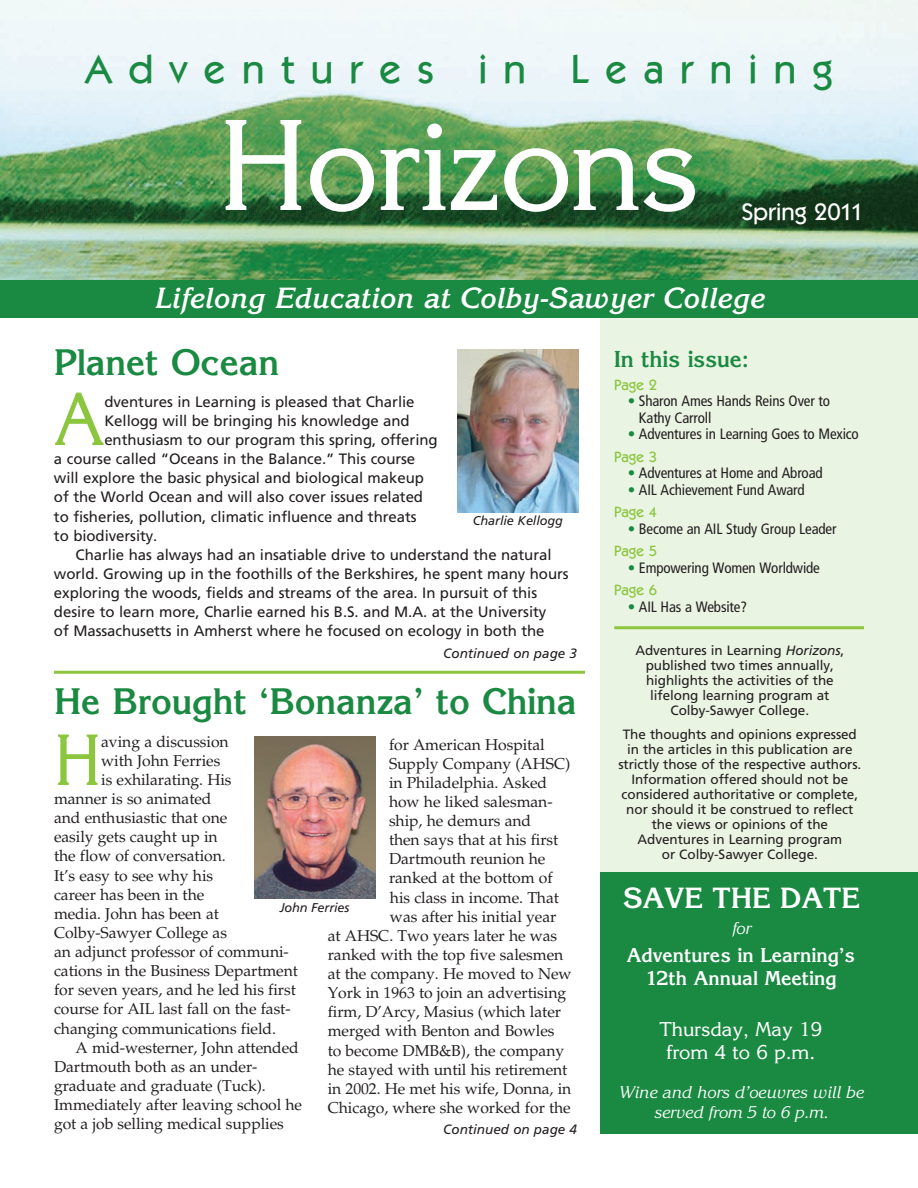
<style>
.page{position:relative;width:918px;height:1188px;background:#fff}
.page>*{position:absolute;margin:0;border:0;box-sizing:border-box;transform-origin:0 0}
.t1{font:126px "Korinna Std";letter-spacing:-.025em;color:#fff}
.t2{font:73.35px "Korinna Std";color:#8bc63e;scale:.93 1}
.t3{font:70.65px "Korinna Std";color:#8bc63e;scale:.93 1}
.t4{font:500 40.5px "ITC Kabel Std";letter-spacing:.4em;color:#1a8941}
.t5{font:700 36px "Korinna Std";letter-spacing:-.01em;color:#1a8941}
.t6{font:italic 700 28.5px "Korinna Std";color:#fff}
.t7{font:700 28.5px "Korinna Std";letter-spacing:-.005em;color:#fff}
.t8{font:500 24px "ITC Kabel Std";color:#fff}
.t9{font:700 22.5px "Korinna Std";letter-spacing:-.01em;color:#1a8941}
.t10{font:700 19.5px/22.5px "Korinna Std";letter-spacing:-.005em;color:#fff;text-align:center}
.t11{font:19.5px/22.5px "Korinna Std";letter-spacing:-.005em;color:#fff;text-align:center}
.t12{font:italic 16.5px/19.8px "Korinna Std";letter-spacing:-.005em;color:#fff;text-align:center}
.t13{font:15.75px "Palatino LT Std";letter-spacing:-.005em;color:#231f20}
.t14{font:15px "Frutiger LT Std";letter-spacing:-.005em;color:#231f20}
.t15{font:condensed 15px/16.5px "Frutiger LT Std";letter-spacing:-.01em;color:#231f20}
.t16{font:500 15px "ITC Kabel Std";letter-spacing:-.01em;color:#8bc63e}
.t17{font:13.5px/15px "Frutiger LT Std";letter-spacing:-.005em;color:#231f20;text-align:center}
.t18{font:italic 13.5px "Frutiger LT Std";color:#231f20}
.t19{font:italic 12.75px "Frutiger LT Std";letter-spacing:-.01em;color:#231f20}
.s1{color:#1a8941}
.s2{font-style:italic}
</style>
<div class="page">
<div style="left:601px;top:627px;width:317px;height:507px;background:#1a8941"></div>
<div style="left:601px;top:309px;width:317px;height:562px;background:#eaf4e3"></div>
<hr style="left:614px;top:626px;width:250px;height:3px;background:#8bc63e">
<img style="left:0;top:0;width:918px;height:280px">
<div style="left:0;top:280px;width:918px;height:38px;background:#1a8941"></div>
<hr style="left:54px;top:671px;width:531px;height:3px;background:#8bc63e">
<img style="left:458px;top:350px;width:121px;height:162px">
<img style="left:254px;top:736px;width:122px;height:163px">
<h3 class="t4" style="left:85px;top:46px;width:749px">Adventures in Learning</h3>
<h1 class="t1" style="left:218px;top:86px;width:483px">Horizons</h1>
<h3 class="t8" style="left:742px;top:198px;width:124px">Spring 2011</h3>
<h3 class="t6" style="left:154px;top:281px;width:611px">Lifelong Education at Colby-Sawyer College</h3>
<h3 class="t5" style="left:54px;top:340px;width:227px">Planet Ocean</h3>
<h2 class="t2" style="left:54px;top:373px;width:56px">A</h2>
<p class="t14" style="left:104px;top:393px;width:312px">dventures in Learning is pleased that Charlie</p>
<p class="t14" style="left:104px;top:412px;width:307px">Kellogg will be bringing his knowledge and</p>
<p class="t14" style="left:104px;top:431px;width:335px">enthusiasm to our program this spring, offering</p>
<p class="t14" style="left:54px;top:450px;width:363px">a course called “Oceans in the Balance.” This course</p>
<p class="t14" style="left:54px;top:469px;width:371px">will explore the basic physical and biological makeup</p>
<p class="t14" style="left:54px;top:488px;width:371px">of the World Ocean and will also cover issues related</p>
<p class="t14" style="left:54px;top:507px;width:364px">to fisheries, pollution, climatic influence and threats</p>
<p class="t14" style="left:54px;top:527px;width:105px">to biodiversity.</p>
<p class="t14" style="left:76px;top:546px;width:477px">Charlie has always had an insatiable drive to understand the natural</p>
<p class="t14" style="left:54px;top:565px;width:516px">world. Growing up in the foothills of the Berkshires, he spent many hours</p>
<p class="t14" style="left:54px;top:584px;width:485px">exploring the woods, fields and streams of the area. In pursuit of this</p>
<p class="t14" style="left:54px;top:603px;width:494px">desire to learn more, Charlie earned his B.S. and M.A. at the University</p>
<p class="t14" style="left:54px;top:622px;width:492px">of Massachusetts in Amherst where he focused on ecology in both the</p>
<p class="t19" style="left:473px;top:513px;width:91px">Charlie Kellogg</p>
<p class="t18" style="left:443px;top:646px;width:135px">Continued on page 3</p>
<h3 class="t5" style="left:54px;top:679px;width:525px">He Brought ‘Bonanza’ to China</h3>
<h3 class="t3" style="left:54px;top:716px;width:53px">H</h3>
<p class="t13" style="left:101px;top:732px;width:129px">aving a discussion</p>
<p class="t13" style="left:389px;top:735px;width:157px">for American Hospital</p>
<p class="t13" style="left:389px;top:754px;width:183px">Supply Company (AHSC)</p>
<p class="t13" style="left:389px;top:773px;width:160px">in Philadelphia. Asked</p>
<p class="t13" style="left:389px;top:792px;width:165px">how he liked salesman-</p>
<p class="t13" style="left:389px;top:812px;width:144px">ship, he demurs and</p>
<p class="t13" style="left:389px;top:831px;width:171px">then says that at his first</p>
<p class="t13" style="left:389px;top:850px;width:158px">Dartmouth reunion he</p>
<p class="t13" style="left:389px;top:869px;width:165px">ranked at the bottom of</p>
<p class="t13" style="left:390px;top:888px;width:170px">his class in income. That</p>
<p class="t13" style="left:390px;top:907px;width:168px">was after his initial year</p>
<p class="t13" style="left:328px;top:926px;width:231px">at AHSC. Two years later he was</p>
<p class="t13" style="left:328px;top:945px;width:237px">ranked with the top five salesmen</p>
<p class="t13" style="left:328px;top:964px;width:245px">at the company. He moved to New</p>
<p class="t13" style="left:328px;top:984px;width:240px">York in 1963 to join an advertising</p>
<p class="t13" style="left:328px;top:1003px;width:235px">firm, D’Arcy, Masius (which later</p>
<p class="t13" style="left:328px;top:1022px;width:228px">merged with Benton and Bowles</p>
<p class="t13" style="left:328px;top:1041px;width:238px">to become DMB&amp;B), the company</p>
<p class="t13" style="left:328px;top:1060px;width:241px">he stayed with until his retirement</p>
<p class="t13" style="left:328px;top:1079px;width:245px">in 2002. He met his wife, Donna, in</p>
<p class="t13" style="left:328px;top:1098px;width:245px">Chicago, where she worked for the</p>
<p class="t13" style="left:101px;top:751px;width:121px">with John Ferries</p>
<p class="t13" style="left:101px;top:770px;width:132px">is exhilarating. His</p>
<p class="t13" style="left:54px;top:789px;width:159px">manner is so animated</p>
<p class="t13" style="left:54px;top:809px;width:175px">and enthusiastic that one</p>
<p class="t13" style="left:54px;top:828px;width:165px">easily gets caught up in</p>
<p class="t13" style="left:54px;top:847px;width:173px">the flow of conversation.</p>
<p class="t13" style="left:54px;top:866px;width:161px">It’s easy to see why his</p>
<p class="t13" style="left:54px;top:885px;width:152px">career has been in the</p>
<p class="t13" style="left:54px;top:904px;width:166px">media. John has been at</p>
<p class="t13" style="left:54px;top:923px;width:175px">Colby-Sawyer College as</p>
<p class="t13" style="left:54px;top:942px;width:236px">an adjunct professor of communi-</p>
<p class="t13" style="left:54px;top:962px;width:245px">cations in the Business Department</p>
<p class="t13" style="left:54px;top:981px;width:243px">for seven years, and he led his first</p>
<p class="t13" style="left:54px;top:1000px;width:238px">course for AIL last fall on the fast-</p>
<p class="t13" style="left:54px;top:1019px;width:224px">changing communications field.</p>
<p class="t13" style="left:76px;top:1038px;width:225px">A mid-westerner, John attended</p>
<p class="t13" style="left:54px;top:1057px;width:205px">Dartmouth both as an under-</p>
<p class="t13" style="left:54px;top:1076px;width:213px">graduate and graduate (Tuck).</p>
<p class="t13" style="left:54px;top:1095px;width:250px">Immediately after leaving school he</p>
<p class="t13" style="left:54px;top:1115px;width:231px">got a job selling medical supplies</p>
<p class="t19" style="left:280px;top:900px;width:71px">John Ferries</p>
<p class="t18" style="left:443px;top:1121px;width:135px">Continued on page 4</p>
<h3 class="t9" style="left:614px;top:345px;width:136px">In this issue:</h3>
<p class="t16" style="left:614px;top:376px;width:45px">Page 2</p>
<p class="t15" style="left:639px;top:393px;width:193px;text-indent:-11px"><span class="s1">•</span> Sharon Ames Hands Reins Over to<br>Kathy Carroll</p>
<p class="t15" style="left:628px;top:426px;width:233px"><span class="s1">•</span> Adventures in Learning Goes to Mexico</p>
<p class="t16" style="left:614px;top:448px;width:45px">Page 3</p>
<p class="t15" style="left:628px;top:465px;width:196px"><span class="s1">•</span> Adventures at Home and Abroad</p>
<p class="t15" style="left:628px;top:481px;width:179px"><span class="s1">•</span> AIL Achievement Fund Award</p>
<p class="t16" style="left:614px;top:503px;width:45px">Page 4</p>
<p class="t15" style="left:628px;top:520px;width:210px"><span class="s1">•</span> Become an AIL Study Group Leader</p>
<p class="t16" style="left:614px;top:542px;width:45px">Page 5</p>
<p class="t15" style="left:628px;top:559px;width:194px"><span class="s1">•</span> Empowering Women Worldwide</p>
<p class="t16" style="left:614px;top:581px;width:45px">Page 6</p>
<p class="t15" style="left:628px;top:598px;width:121px"><span class="s1">•</span> AIL Has a Website?</p>
<p class="t17" style="left:635px;top:642px;width:211px">Adventures in Learning <span class="s2">Horizons</span>, published two times annually, highlights the activities of the lifelong learning program at<br>Colby-Sawyer College.</p>
<p class="t17" style="left:618px;top:726px;width:244px">The thoughts and opinions expressed in the articles in this publication are strictly those of the respective authors.<br>Information offered should not be considered authoritative or complete, nor should it be construed to reflect the views or opinions of the Adventures in Learning program<br>or Colby-Sawyer College.</p>
<h3 class="t7" style="left:622px;top:880px;width:239px">SAVE THE DATE</h3>
<p class="t12" style="left:731px;top:918px;width:21px">for</p>
<p class="t10" style="left:627px;top:944px;width:230px">Adventures in Learning’s<br>12th Annual Meeting</p>
<p class="t11" style="left:659px;top:1018px;width:165px">Thursday, May 19 from 4 to 6 p.m.</p>
<p class="t12" style="left:619px;top:1083px;width:246px">Wine and hors d’oeuvres will be served from 5 to 6 p.m.</p>
</div>
